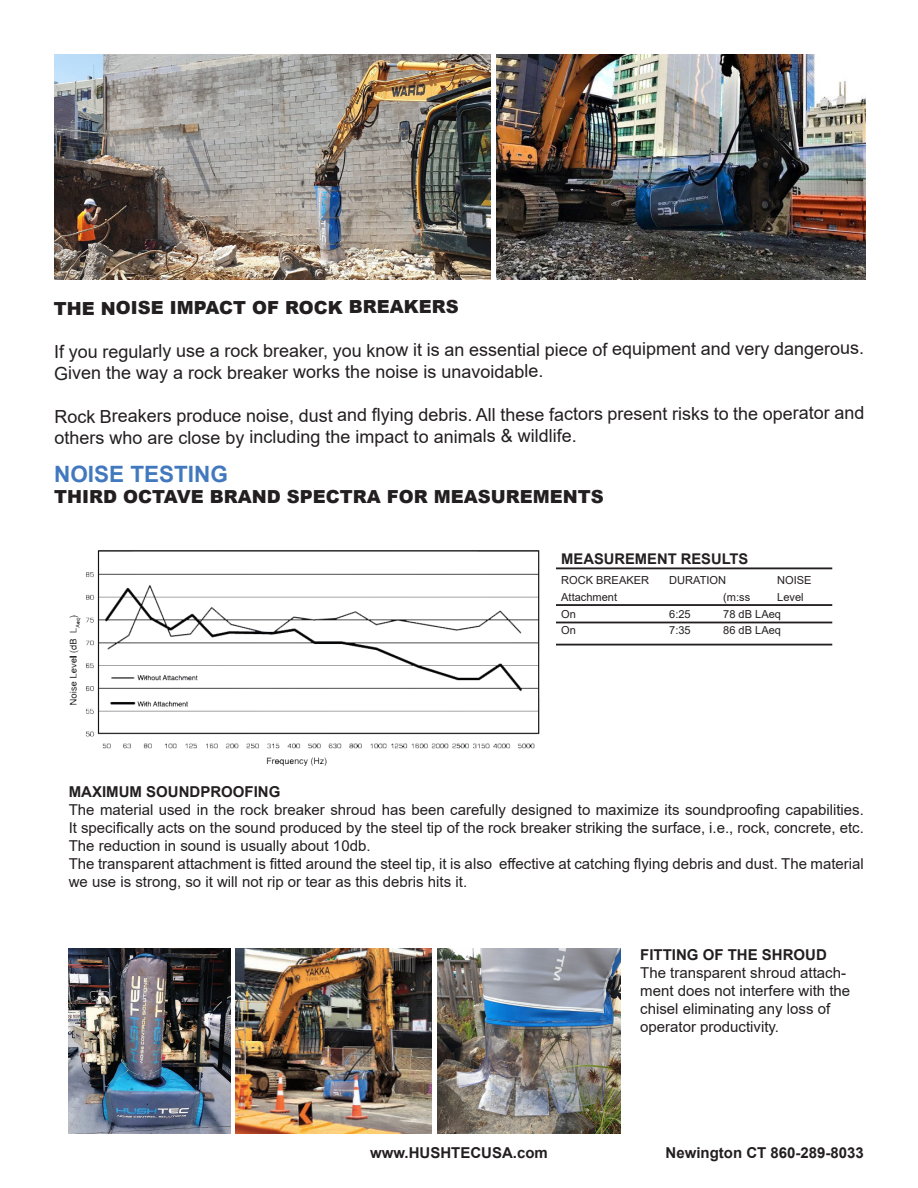
<style>
.page{position:relative;width:918px;height:1188px;background:#fff}
.page>*{position:absolute;margin:0;border:0;box-sizing:border-box;transform-origin:0 0}
.t1{font:700 22.5px "Arial";color:#4279be}
.Paragraph_Style_1{font:18px/22.2px "Arial";letter-spacing:-.005em;color:#231f20}
.Paragraph_Style_1-2{font:900 18px "Arial";color:#231f20}
.t2{font:15px/18px "Arial";color:#231f20}
.t3{font:700 15px "Arial";color:#231f20}
.t4{font:700 14.7px "Arial";color:#231f20}
.t5{font:11.1px "Arial";color:#231f20}
</style>
<div class="page">
<img style="left:496px;top:54px;width:370px;height:226px">
<img style="left:54px;top:54px;width:436px;height:226px">
<img style="left:69px;top:550px;width:471px;height:216px">
<hr style="left:556px;top:567px;width:276px;height:2px;background:#231f20">
<hr style="left:556px;top:604px;width:276px;height:2px;background:#231f20">
<hr style="left:556px;top:622px;width:276px;height:1px;background:#231f20">
<hr style="left:556px;top:644px;width:276px;height:2px;background:#231f20">
<img style="left:235px;top:949px;width:197px;height:185px">
<img style="left:68px;top:949px;width:163px;height:185px">
<img style="left:437px;top:949px;width:183px;height:185px">
<p class="Paragraph_Style_1-2" style="left:54px;top:294px;width:406px">THE NOISE IMPACT OF ROCK BREAKERS</p>
<p class="Paragraph_Style_1" style="left:54px;top:339px;width:812px">If you regularly use a rock breaker, you know it is an essential piece of equipment and very dangerous.<br>Given the way a rock breaker works the noise is unavoidable.</p>
<p class="Paragraph_Style_1" style="left:54px;top:403px;width:812px">Rock Breakers produce noise, dust and flying debris. All these factors present risks to the operator and others who are close by including the impact to animals &amp; wildlife.</p>
<p class="t1" style="left:54px;top:458px;width:175px">NOISE TESTING</p>
<p class="Paragraph_Style_1-2" style="left:54px;top:484px;width:551px">THIRD OCTAVE BRAND SPECTRA FOR MEASUREMENTS</p>
<p class="t4" style="left:561px;top:548px;width:189px">MEASUREMENT RESULTS</p>
<p class="t5" style="left:561px;top:573px;width:89px">ROCK BREAKER</p>
<p class="t5" style="left:669px;top:573px;width:58px">DURATION</p>
<p class="t5" style="left:777px;top:573px;width:36px">NOISE</p>
<p class="t5" style="left:561px;top:590px;width:57px">Attachment</p>
<p class="t5" style="left:723px;top:590px;width:29px">(m:ss</p>
<p class="t5" style="left:777px;top:590px;width:28px">Level</p>
<p class="t5" style="left:561px;top:606px;width:16px">On</p>
<p class="t5" style="left:669px;top:606px;width:23px">6:25</p>
<p class="t5" style="left:723px;top:606px;width:59px">78 dB LAeq</p>
<p class="t5" style="left:561px;top:623px;width:16px">On</p>
<p class="t5" style="left:669px;top:623px;width:23px">7:35</p>
<p class="t5" style="left:723px;top:623px;width:59px">86 dB LAeq</p>
<p class="t3" style="left:69px;top:781px;width:213px">MAXIMUM SOUNDPROOFING</p>
<p class="t2" style="left:69px;top:801px;width:797px;text-align:justify">The material used in the rock breaker shroud has been carefully designed to maximize its soundproofing capabilities.<br>It specifically acts on the sound produced by the steel tip of the rock breaker striking the surface, i.e., rock, concrete, etc.<br>The reduction in sound is usually about 10db.</p>
<p class="t2" style="left:69px;top:855px;width:797px">The transparent attachment is fitted around the steel tip, it is also effective at catching flying debris and dust. The material we use is strong, so it will not rip or tear as this debris hits it.</p>
<p class="t3" style="left:640px;top:944px;width:188px">FITTING OF THE SHROUD</p>
<p class="t2" style="left:640px;top:963px;width:212px">The transparent shroud attach&shy;ment does not interfere with the chisel eliminating any loss of operator productivity.</p>
<p class="t3" style="left:370px;top:1143px;width:179px">www.HUSHTECUSA.com</p>
<p class="t3" style="left:666px;top:1143px;width:200px">Newington CT 860-289-8033</p>
</div>
